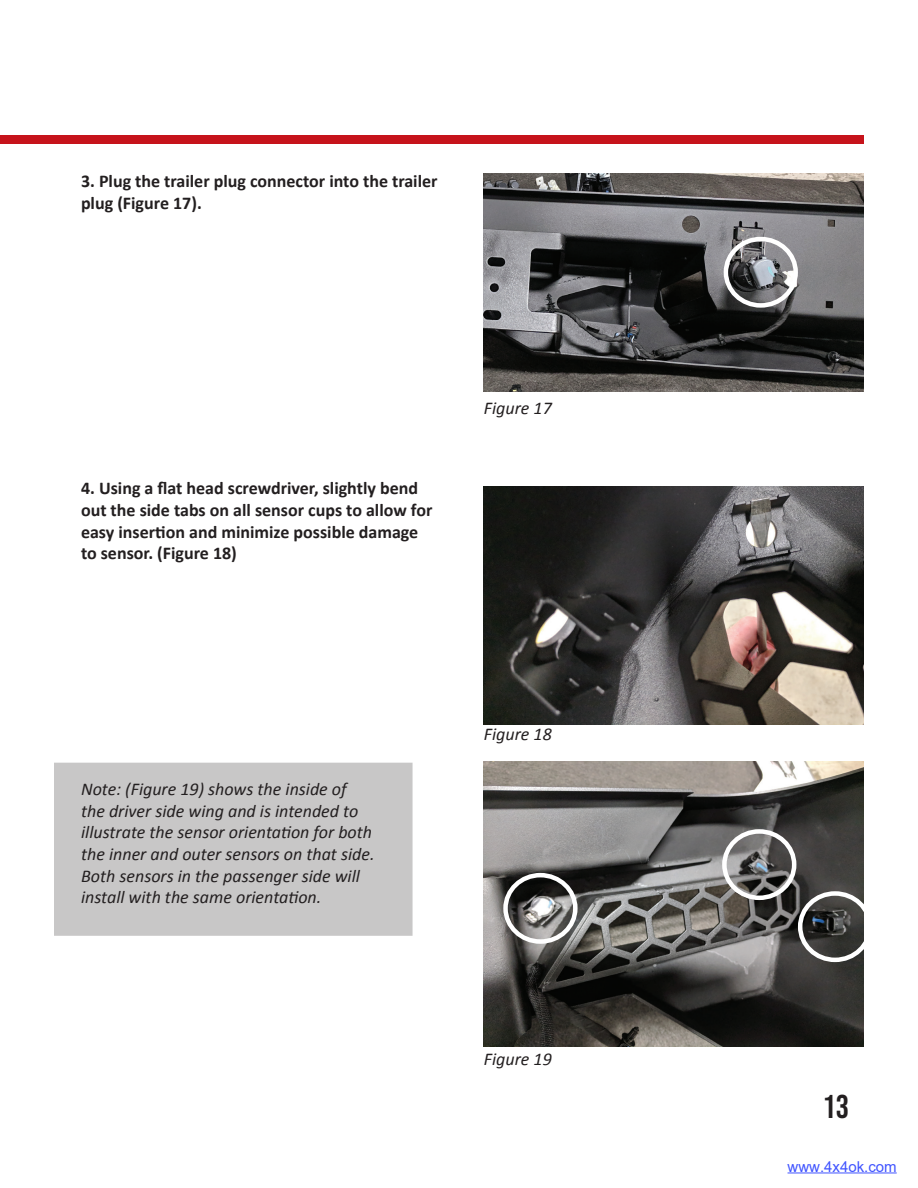
<style>
.page{position:relative;width:918px;height:1188px;background:#fff}
.page>*{position:absolute;margin:0;border:0;box-sizing:border-box;transform-origin:0 0}
.t1{font:33px "Bebas Neue";color:#231f20}
.t2{font:italic 18px/21.6px "Calibri";color:#231f20}
.t3{font:700 18px/21.6px "Calibri";color:#231f20}
.t4{font:15px "Arial";color:#4054ff}
</style>
<div class="page">
<div style="left:0;top:135px;width:864px;height:9px;background:#c6131b"></div>
<img style="left:484px;top:487px;width:380px;height:237px">
<div style="left:55px;top:763px;width:357px;height:172px;background:#c8c7c7"></div>
<img style="left:484px;top:762px;width:380px;height:285px">
<div style="left:503px;top:873px;width:75px;height:71px;border:4px solid #fff;border-radius:50%"></div>
<div style="left:798px;top:891px;width:74px;height:71px;border:4px solid #fff;border-radius:50%"></div>
<img style="left:484px;top:174px;width:380px;height:218px">
<div style="left:722px;top:829px;width:74px;height:71px;border:4px solid #fff;border-radius:50%"></div>
<div style="left:724px;top:237px;width:74px;height:71px;border:4px solid #fff;border-radius:50%"></div>
<hr style="left:788px;top:1173px;width:109px;height:1px;background:#4054ff">
<p class="t3" style="left:81px;top:171px;width:358px">3. Plug the trailer plug connector into the trailer plug (Figure 17).</p>
<p class="t3" style="left:81px;top:478px;width:353px">4. Using a flat head screwdriver, slightly bend out the side tabs on all sensor cups to allow for easy insertion and minimize possible damage to sensor. (Figure 18)</p>
<p class="t2" style="left:484px;top:397px;width:69px">Figure 17</p>
<p class="t2" style="left:81px;top:778px;width:295px">Note: (Figure 19) shows the inside of the driver side wing and is intended to illustrate the sensor orientation for both the inner and outer sensors on that side.<br>Both sensors in the passenger side will install with the same orientation.</p>
<p class="t2" style="left:484px;top:722px;width:69px">Figure 18</p>
<p class="t2" style="left:484px;top:1047px;width:69px">Figure 19</p>
<h1 class="t1" style="left:823px;top:1088px;width:28px">13</h1>
<p class="t4" style="left:788px;top:1156px;width:111px">www.4x4ok.com</p>
</div>
